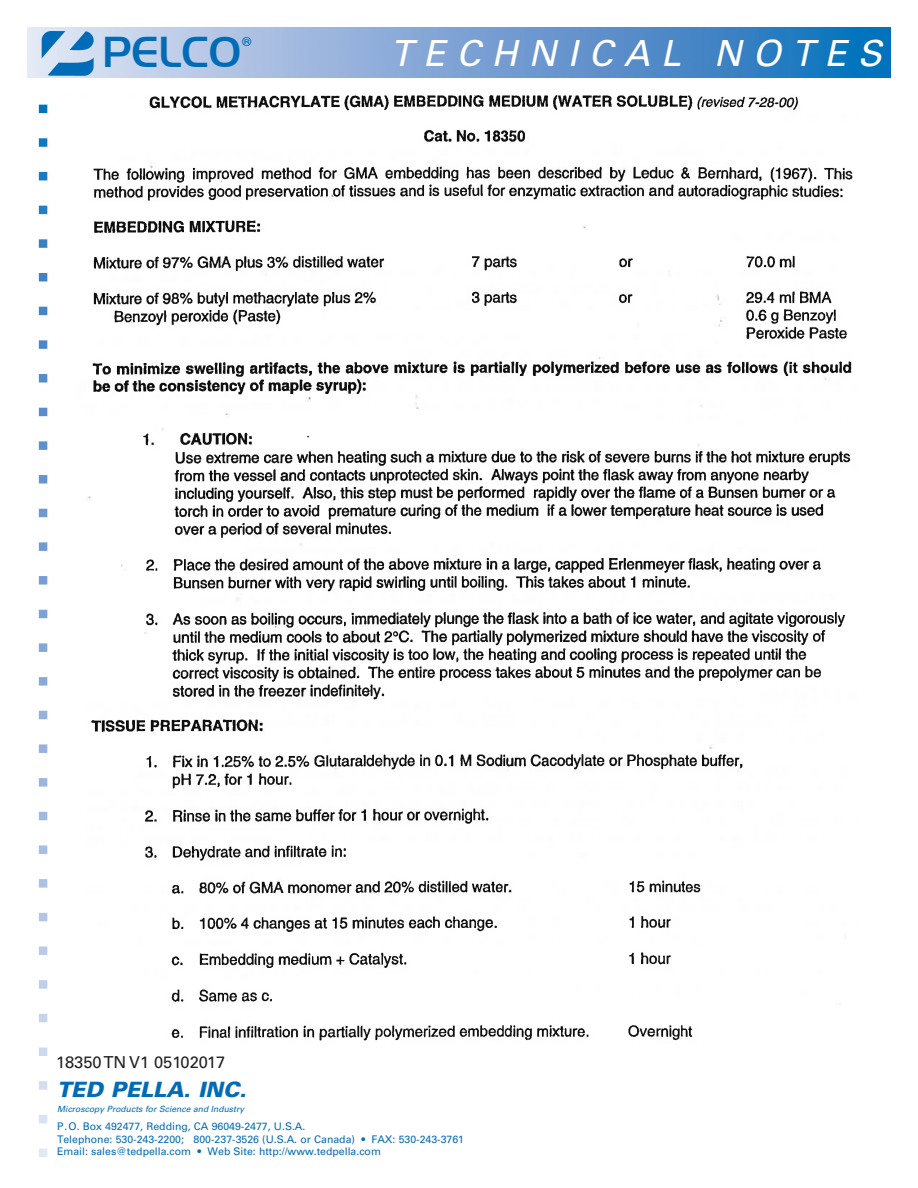
<style>
.page{position:relative;width:918px;height:1188px;background:#fff}
.page>*{position:absolute;margin:0;border:0;box-sizing:border-box;transform-origin:0 0}
.t1{font:500 45px "Handel Gothic Com";color:#006bb6}
.t2{font:italic 36px "Univers LT Std";color:#fff}
.t3{font:500 24px "Handel Gothic Com";color:#006bb6}
.t4{font:italic 900 21.15px "Univers LT Std";color:#006bb6}
.t5{font:16.5px "Univers LT Std";color:#231f20}
.t6{font:10.5px/12.6px "Univers LT Std";color:#006bb6}
.t7{font:italic 8.55px "Univers LT Std";color:#006bb6}
</style>
<div class="page">
<img style="left:27px;top:27px;width:864px;height:51px">
<div style="left:39px;top:105px;width:8px;height:8px;background:#0273bb"></div>
<img style="left:41px;top:30px;width:53px;height:46px">
<svg style="left:39px;top:138px;width:8px;height:9px"></svg>
<div style="left:39px;top:172px;width:8px;height:8px;background:#1b7abf"></div>
<div style="left:39px;top:206px;width:8px;height:8px;background:#277dc1"></div>
<svg style="left:39px;top:239px;width:8px;height:9px"></svg>
<div style="left:39px;top:273px;width:8px;height:8px;background:#4082c4"></div>
<div style="left:39px;top:307px;width:8px;height:8px;background:#4584c5"></div>
<svg style="left:39px;top:340px;width:8px;height:9px"></svg>
<div style="left:39px;top:374px;width:8px;height:8px;background:#558bc8"></div>
<div style="left:39px;top:408px;width:8px;height:8px;background:#5b8dca"></div>
<svg style="left:39px;top:441px;width:8px;height:9px"></svg>
<div style="left:39px;top:475px;width:8px;height:9px;background:#6794cd;border:2px solid #6794cd"></div>
<div style="left:39px;top:509px;width:8px;height:8px;background:#6d98d0"></div>
<svg style="left:39px;top:542px;width:8px;height:9px"></svg>
<div style="left:39px;top:576px;width:8px;height:9px;background:#779dd2;border:2px solid #779dd2"></div>
<div style="left:39px;top:610px;width:8px;height:8px;background:#7da2d4"></div>
<div style="left:39px;top:643px;width:8px;height:9px;background:#84a7d6;border:2px solid #84a7d6"></div>
<div style="left:39px;top:677px;width:8px;height:9px;background:#89aad8;border:2px solid #89aad8"></div>
<div style="left:39px;top:711px;width:8px;height:8px;background:#96b1dc"></div>
<div style="left:39px;top:744px;width:8px;height:9px;background:#96b1dc;border:2px solid #96b1dc"></div>
<div style="left:39px;top:778px;width:8px;height:9px;background:#9bb5dd;border:2px solid #9bb5dd"></div>
<div style="left:39px;top:812px;width:8px;height:8px;background:#a2b9df"></div>
<div style="left:39px;top:845px;width:8px;height:9px;background:#a7bde1;border:2px solid #a7bde1"></div>
<div style="left:39px;top:879px;width:8px;height:9px;background:#adc1e3;border:2px solid #adc1e3"></div>
<div style="left:39px;top:913px;width:8px;height:8px;background:#b3c5e5"></div>
<div style="left:39px;top:946px;width:8px;height:9px;background:#bacae7;border:2px solid #bacae7"></div>
<div style="left:39px;top:980px;width:8px;height:9px;background:#bfcee9;border:2px solid #bfcee9"></div>
<div style="left:39px;top:1014px;width:8px;height:8px;background:#c6d3eb"></div>
<div style="left:39px;top:1048px;width:8px;height:8px;background:#ccd8ed"></div>
<div style="left:39px;top:1081px;width:8px;height:9px;background:#d4def0;border:2px solid #d4def0"></div>
<div style="left:39px;top:1115px;width:8px;height:8px;background:#d9e2f2"></div>
<div style="left:39px;top:1149px;width:8px;height:8px;background:#e1e9f5"></div>
<img style="left:86px;top:95px;width:766px;height:946px">
<h1 class="t1" style="left:102px;top:26px;width:141px">PELCO</h1>
<h2 class="t2" style="left:391px;top:32px;width:493px">T E C H N I C A L N O T E S</h2>
<h3 class="t3" style="left:241px;top:32px;width:13px">®</h3>
<p class="t5" style="left:56px;top:1053px;width:171px">18350 TN V1 05102017</p>
<h3 class="t4" style="left:57px;top:1076px;width:191px">TED PELLA. INC.</h3>
<p class="t7" style="left:57px;top:1104px;width:188px">Microscopy Products for Science and Industry</p>
<p class="t6" style="left:57px;top:1120px;width:408px">P.O. Box 492477, Redding, CA 96049-2477, U.S.A.<br>Telephone: 530-243-2200; 800-237-3526 (U.S.A. or Canada) • FAX: 530-243-3761<br>Email: sales@tedpella.com • Web Site: http://www.tedpella.com</p>
</div>
